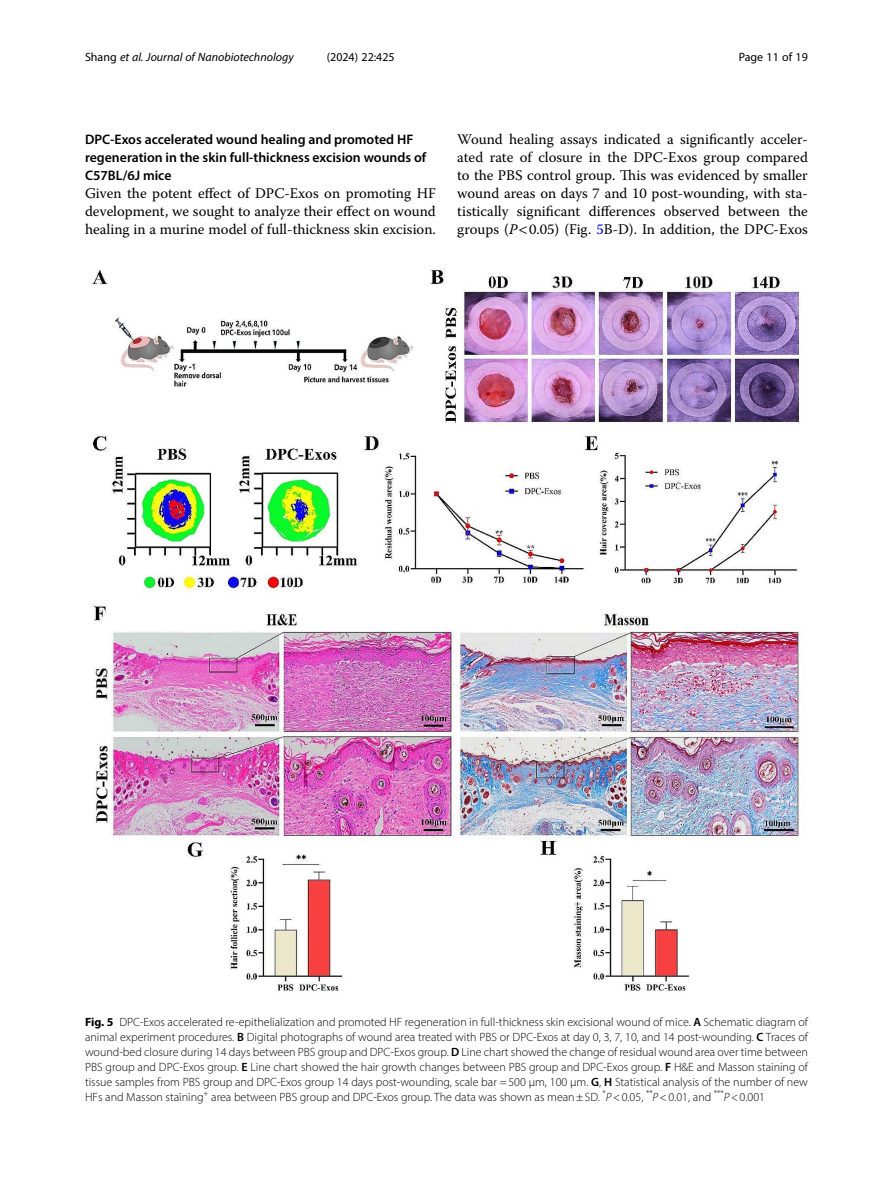
<style>
.page{position:relative;width:893px;height:1191px;background:#fff}
.page>*{position:absolute;margin:0;border:0;box-sizing:border-box;transform-origin:0 0}
.Body_Text{font:14.7px/18px "Warnock Pro";color:#000;text-align:justify}
.Head_2{font:600 13.8px/18px "Myriad Pro";color:#000}
.Figure_Caption{font:300 12px/15px "Myriad Pro";color:#000;text-align:justify}
.t1{font:italic 12px "Myriad Pro";color:#000}
.t2{font:12px "Myriad Pro";color:#000}
.s1{font-style:normal}
.s2{font-style:italic}
.s3{color:#00f}
.s4{font-weight:700}
.s5{font-weight:600}
</style>
<div class="page">
<img style="left:91px;top:270px;width:709px;height:722px">
<p class="t1" style="left:85px;top:50px;width:210px"><span class="s1">Shang</span> et al. Journal of Nanobiotechnology</p>
<p class="t2" style="left:327px;top:50px;width:70px">(2024) 22:425</p>
<p class="t2" style="left:739px;top:50px;width:71px">Page 11 of 19</p>
<p class="Head_2" style="left:85px;top:130px;width:343px">DPC-Exos accelerated wound healing and promoted HF regeneration in the skin full-thickness excision wounds of<br>C57BL/6J mice</p>
<p class="Body_Text" style="left:85px;top:184px;width:352px">Given the potent effect of DPC-Exos on promoting HF development, we sought to analyze their effect on wound healing in a murine model of full-thickness skin excision.</p>
<p class="Body_Text" style="left:457px;top:130px;width:352px">Wound healing assays indicated a significantly acceler&shy;ated rate of closure in the DPC-Exos group compared to the PBS control group. This was evidenced by smaller wound areas on days 7 and 10 post-wounding, with sta&shy;tistically significant differences observed between the groups (<span class="s2">P</span> 0.05) (Fig. <span class="s3">5</span>B-D). In addition, the DPC-Exos</p>
<p class="Figure_Caption" style="left:85px;top:1014px;width:724px"><span class="s4">Fig. 5</span> DPC-Exos accelerated re-epithelialization and promoted HF regeneration in full-thickness skin excisional wound of mice. <span class="s5">A</span> Schematic diagram of animal experiment procedures. <span class="s5">B</span> Digital photographs of wound area treated with PBS or DPC-Exos at day 0, 3, 7, 10, and 14 post-wounding. <span class="s5">C</span> Traces of wound-bed closure during 14 days between PBS group and DPC-Exos group. <span class="s5">D</span> Line chart showed the change of residual wound area over time between PBS group and DPC-Exos group. <span class="s5">E</span> Line chart showed the hair growth changes between PBS group and DPC-Exos group. <span class="s5">F</span> H&amp;E and Masson staining of tissue samples from PBS group and DPC-Exos group 14 days post-wounding, scale bar =500 μm, 100 μm. <span class="s5">G</span>, <span class="s5">H</span> Statistical analysis of the number of new HFs and Masson staining<sup>+</sup> area between PBS group and DPC-Exos group. The data was shown as mean±SD. <sup>*</sup><span class="s2">P</span>&lt;0.05, <sup>**</sup><span class="s2">P</span>&lt;0.01, and <sup>***</sup><span class="s2">P</span>&lt;0.001</p>
</div>
